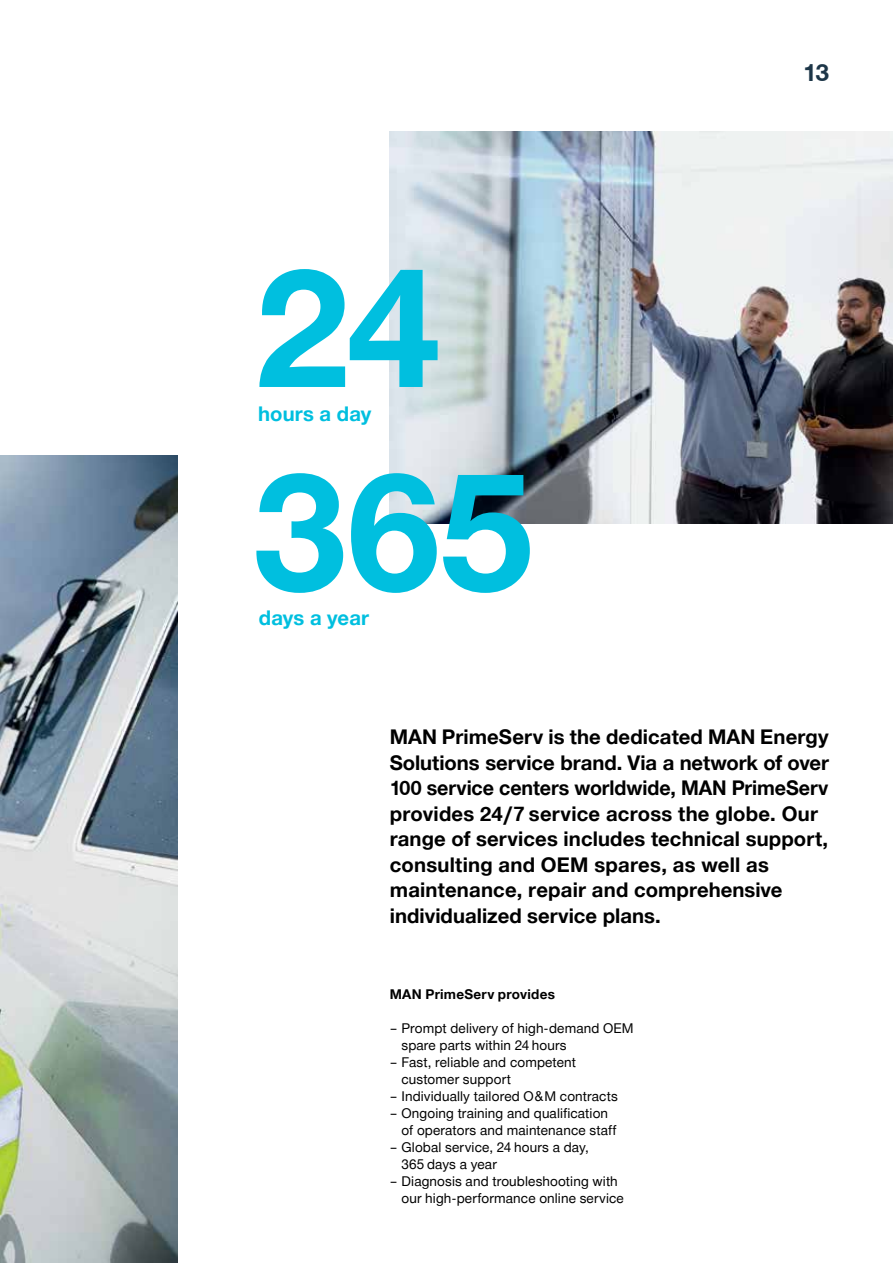
<style>
.page{position:relative;width:893px;height:1263px;background:#fff}
.page>*{position:absolute;margin:0;border:0;box-sizing:border-box;transform-origin:0 0}
.t1{font:700 166.65px "Man Global";color:#00bfdf}
.t2{font:700 24px "Man Global";color:#1d3648}
.t3{font:700 20.25px/25.5px "Man Global";letter-spacing:.005em;color:#000}
.t4{font:700 20.25px "Man Global";letter-spacing:.005em;color:#00bfdf}
.t5{font:13.5px/17px "Man Global";letter-spacing:.01em;color:#000}
.t6{font:700 13.5px "Man Global";letter-spacing:.02em;color:#000}
</style>
<div class="page">
<img style="left:0;top:455px;width:177px;height:808px">
<img style="left:390px;top:132px;width:503px;height:391px">
<h1 class="t1" style="left:257px;top:232px;width:184px">24</h1>
<h3 class="t4" style="left:258px;top:402px;width:115px">hours a day</h3>
<h1 class="t1" style="left:254px;top:436px;width:281px">365</h1>
<h3 class="t4" style="left:259px;top:606px;width:112px">days a year</h3>
<h2 class="t2" style="left:803px;top:59px;width:27px">13</h2>
<p class="t3" style="left:390px;top:724px;width:441px">MAN PrimeServ is the dedicated MAN Energy Solutions service brand. Via a network of over 100 service centers worldwide, MAN PrimeServ provides 24/7 service across the globe. Our range of services includes technical support, consulting and OEM spares, as well as maintenance, repair and comprehensive individualized service plans.</p>
<p class="t6" style="left:390px;top:987px;width:167px">MAN PrimeServ provides</p>
<p class="t5" style="left:401px;top:1020px;width:234px;text-indent:-12px">– Prompt delivery of high-demand OEM spare parts within 24 hours</p>
<p class="t5" style="left:401px;top:1054px;width:176px;text-indent:-12px">– Fast, reliable and competent customer support</p>
<p class="t5" style="left:390px;top:1088px;width:230px">– Individually tailored O&amp;M contracts</p>
<p class="t5" style="left:401px;top:1105px;width:217px;text-indent:-12px">– Ongoing training and qualification of operators and maintenance staff</p>
<p class="t5" style="left:401px;top:1139px;width:189px;text-indent:-12px">– Global service, 24 hours a day,<br>365 days a year</p>
<p class="t5" style="left:401px;top:1173px;width:224px;text-indent:-12px">– Diagnosis and troubleshooting with our high-performance online service</p>
</div>
